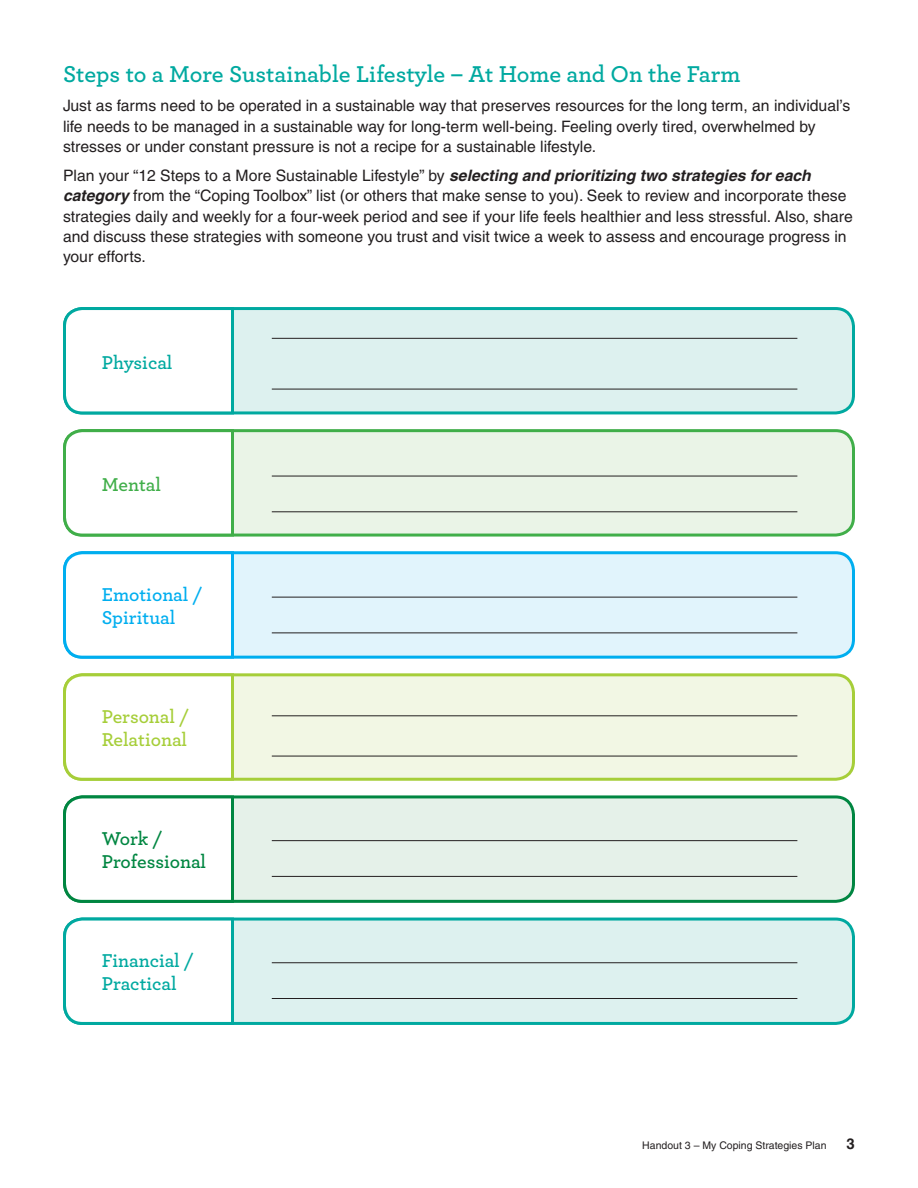
<style>
.page{position:relative;width:918px;height:1188px;background:#fff}
.page>*{position:absolute;margin:0;border:0;box-sizing:border-box;transform-origin:0 0}
.Subhead_1{font:600 24px "Archer";color:#00a9a0}
.Subhead_1-2{font:600 19.5px/22.5px "Archer";letter-spacing:-.01em;color:#00a9a0}
.Subhead_1-3{font:600 19.5px/22.5px "Archer";letter-spacing:-.005em;color:#a6ce39}
.Subhead_1-4{font:600 19.5px/22.5px "Archer";color:#00aeef}
.Subhead_1-5{font:600 19.5px/22.5px "Archer";color:#008641}
.Subhead_1-6{font:600 19.5px "Archer";color:#40ae49}
.Body_text{font:15.75px/20.2px "Helvetica";color:#231f20}
.t1{font:700 15px "Helvetica";color:#231f20}
.t2{font:10.5px "Helvetica";color:#231f20}
.s1{font-weight:700;font-style:italic}
</style>
<div class="page">
<div style="left:64px;top:309px;width:790px;height:104px;background:#ddf1ef;border-radius:18px"></div>
<div style="left:63px;top:307px;width:792px;height:107px;border:3px solid #00a9a0;border-radius:18px"></div>
<div style="left:64px;top:553px;width:790px;height:104px;background:#e1f4fc;border-radius:18px"></div>
<div style="left:63px;top:551px;width:792px;height:108px;border:3px solid #00aeef;border-radius:18px"></div>
<div style="left:64px;top:797px;width:790px;height:104px;background:#e5f1e9;border-radius:18px"></div>
<div style="left:63px;top:795px;width:792px;height:108px;border:3px solid #008641;border-radius:18px"></div>
<div style="left:64px;top:431px;width:790px;height:104px;background:#eaf4e7;border-radius:18px"></div>
<div style="left:63px;top:429px;width:792px;height:108px;border:3px solid #40ae49;border-radius:18px"></div>
<div style="left:64px;top:675px;width:790px;height:104px;background:#f2f7e4;border-radius:18px"></div>
<div style="left:63px;top:673px;width:792px;height:108px;border:3px solid #a6ce39;border-radius:18px"></div>
<div style="left:64px;top:919px;width:790px;height:104px;background:#ddf1ef;border-radius:18px"></div>
<div style="left:63px;top:918px;width:792px;height:107px;border:3px solid #00a9a0;border-radius:18px"></div>
<svg style="left:63px;top:307px;width:173px;height:108px;background:#e7f7f6"></svg>
<svg style="left:63px;top:551px;width:173px;height:108px;background:#e7f7fd"></svg>
<svg style="left:63px;top:795px;width:173px;height:108px;background:#e7f4ed"></svg>
<svg style="left:63px;top:429px;width:173px;height:108px;background:#edf7ee"></svg>
<svg style="left:63px;top:673px;width:173px;height:108px;background:#f6faec"></svg>
<svg style="left:63px;top:917px;width:173px;height:108px;background:#e8f7f6"></svg>
<hr style="left:272px;top:338px;width:525px;height:1px;background:#231f20">
<hr style="left:272px;top:962px;width:525px;height:1px;background:#231f20">
<hr style="left:272px;top:840px;width:525px;height:1px;background:#231f20">
<hr style="left:272px;top:716px;width:525px;height:1px;background:#231f20">
<hr style="left:272px;top:597px;width:525px;height:1px;background:#231f20">
<hr style="left:272px;top:476px;width:525px;height:1px;background:#231f20">
<hr style="left:272px;top:389px;width:525px;height:1px;background:#231f20">
<hr style="left:272px;top:998px;width:525px;height:1px;background:#231f20">
<hr style="left:272px;top:876px;width:525px;height:1px;background:#231f20">
<hr style="left:272px;top:756px;width:525px;height:1px;background:#231f20">
<hr style="left:272px;top:633px;width:525px;height:1px;background:#231f20">
<hr style="left:272px;top:512px;width:525px;height:1px;background:#231f20">
<p class="Subhead_1" style="left:63px;top:56px;width:679px">Steps to a More Sustainable Lifestyle – At Home and On the Farm</p>
<p class="Body_text" style="left:63px;top:96px;width:789px">Just as farms need to be operated in a sustainable way that preserves resources for the long term, an individual’s life needs to be managed in a sustainable way for long-term well-being. Feeling overly tired, overwhelmed by stresses or under constant pressure is not a recipe for a sustainable lifestyle.</p>
<p class="Body_text" style="left:63px;top:166px;width:791px">Plan your “12 Steps to a More Sustainable Lifestyle” by <span class="s1">selecting and prioritizing two strategies for each category</span> from the “Coping Toolbox” list (or others that make sense to you). Seek to review and incorporate these strategies daily and weekly for a four-week period and see if your life feels healthier and less stressful. Also, share and discuss these strategies with someone you trust and visit twice a week to assess and encourage progress in your efforts.</p>
<p class="Subhead_1-2" style="left:102px;top:350px;width:72px">Physical</p>
<p class="Subhead_1-6" style="left:102px;top:470px;width:61px">Mental</p>
<p class="Subhead_1-4" style="left:102px;top:582px;width:102px">Emotional /<br>Spiritual</p>
<p class="Subhead_1-3" style="left:102px;top:704px;width:89px">Personal /<br>Relational</p>
<p class="Subhead_1-5" style="left:102px;top:826px;width:106px">Work /<br>Professional</p>
<p class="Subhead_1-2" style="left:102px;top:948px;width:93px">Financial /<br>Practical</p>
<p class="t2" style="left:642px;top:1139px;width:186px">Handout 3 – My Coping Strategies Plan</p>
<p class="t1" style="left:847px;top:1134px;width:10px">3</p>
</div>
